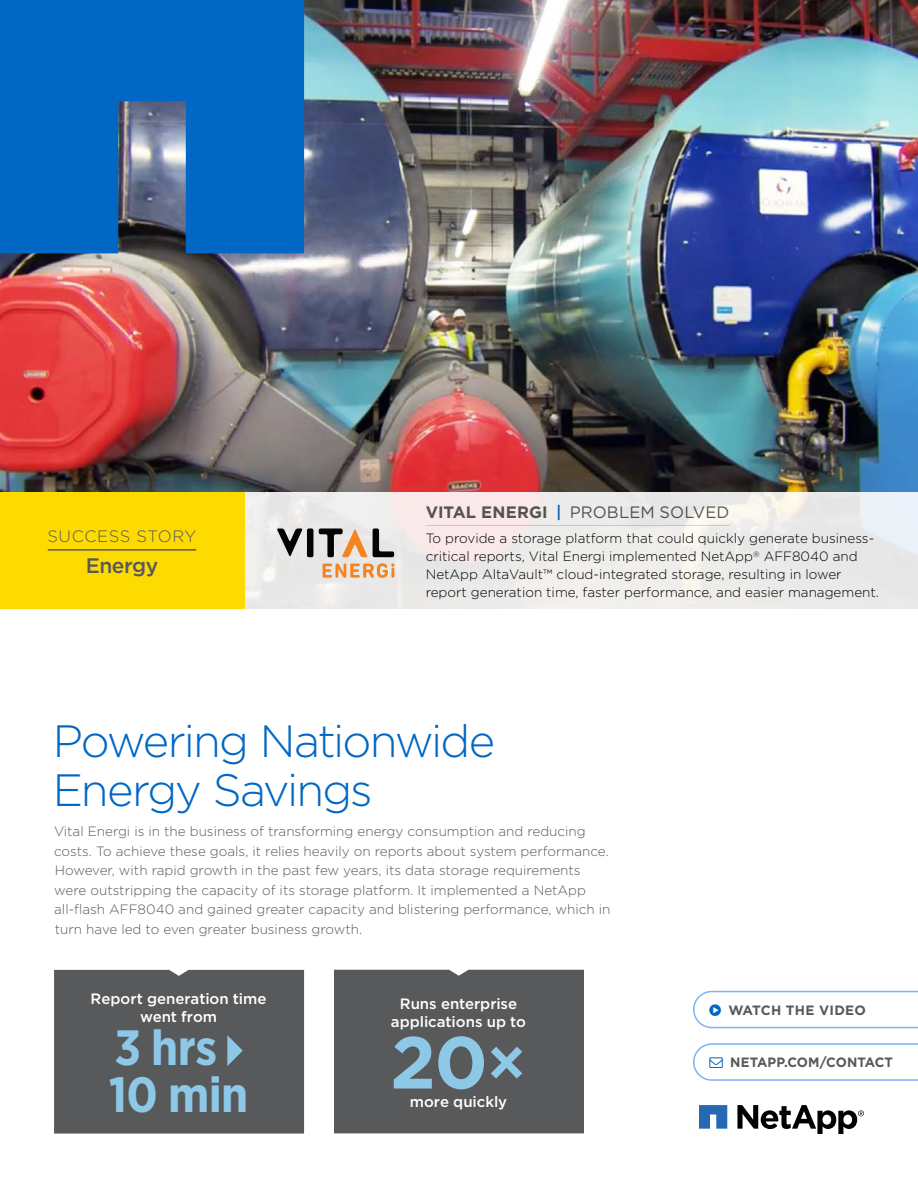
<style>
.page{position:relative;width:918px;height:1188px;background:#fff}
.page>*{position:absolute;margin:0;border:0;box-sizing:border-box;transform-origin:0 0}
.t1{font:700 73.5px "Gotham HTF";color:#8ec8e7}
.t2{font:700 49.5px/46.5px "Gotham Narrow";letter-spacing:-.01em;color:#8ec8e7}
.t3{font:300 45.3px/49.2px "Gotham HTF";letter-spacing:-.045em;color:#0067c5}
.t4{font:500 21px "Gotham HTF";letter-spacing:-.02em;color:#58595b}
.t5{font:16.5px "Gotham HTF";color:#58595b}
.t6{font:300 16.5px "Gotham HTF";letter-spacing:.03em;color:#58595b}
.t7{font:500 15px/18px "Gotham HTF";color:#fff;text-align:center}
.t8{font:300 13.5px/19.5px "Gotham HTF";color:#58595b}
.t9{font:300 13.5px/18px "Gotham HTF";color:#000}
.t10{font:700 13.5px "Gotham HTF";letter-spacing:.01em;color:#58595b}
.s1{font-weight:700}
.s2{font-weight:500;color:#0067c5}
.s3{font-family:"Gotham Narrow";font-weight:500}
</style>
<div class="page">
<img style="left:0;top:0;width:918px;height:492px">
<div style="left:244px;top:492px;width:674px;height:117px;background:linear-gradient(to bottom,#f0ebeb,#ecebe9)"></div>
<div style="left:54px;top:970px;width:250px;height:164px;background:#58595b"></div>
<div style="left:334px;top:970px;width:250px;height:163px;background:#58595b"></div>
<div style="left:0;top:492px;width:244px;height:117px;background:#fdda00"></div>
<hr style="left:48px;top:549px;width:148px;height:2px;background:#58595b">
<hr style="left:426px;top:525px;width:303px;height:1px;background:#d9d9d6">
<svg style="left:323px;top:563px;width:72px;height:15px"></svg>
<svg style="left:277px;top:528px;width:25px;height:28px"></svg>
<div style="left:307px;top:528px;width:6px;height:29px;background:#040303;border-radius:2px"></div>
<svg style="left:319px;top:528px;width:75px;height:29px"></svg>
<svg style="left:699px;top:1105px;width:28px;height:24px"></svg>
<svg style="left:737px;top:1105px;width:127px;height:29px"></svg>
<svg style="left:0;top:0;width:304px;height:253px;fill:#0067c5"></svg>
<svg style="left:693px;top:1043px;width:225px;height:38px"></svg>
<svg style="left:693px;top:991px;width:225px;height:37px"></svg>
<p class="t6" style="left:48px;top:527px;width:150px">SUCCESS STORY</p>
<h3 class="t4" style="left:86px;top:554px;width:74px">Energy</h3>
<p class="t5" style="left:426px;top:503px;width:305px"><span class="s1">VITAL ENERGI</span> <span class="s2">|</span> PROBLEM SOLVED</p>
<p class="t9" style="left:426px;top:529px;width:455px">To provide a storage platform that could quickly generate business&shy;critical reports, Vital Energi implemented NetApp<sup>®</sup> AFF8040 and NetApp AltaVault™ cloud-integrated storage, resulting in lower report generation time, faster performance, and easier management.</p>
<h3 class="t3" style="left:53px;top:716px;width:444px">Powering Nationwide<br>Energy Savings</h3>
<p class="t8" style="left:54px;top:822px;width:558px">Vital Energi is in the business of transforming energy consumption and reducing costs. To achieve these goals, it relies heavily on reports about system performance.<br>However, with rapid growth in the past few years, its data storage requirements were outstripping the capacity of its storage platform. It implemented a NetApp all-flash AFF8040 and gained greater capacity and blistering performance, which in turn have led to even greater business growth.</p>
<p class="t7" style="left:91px;top:989px;width:177px">Report generation time went from</p>
<h2 class="t2" style="left:109px;top:1024px;width:141px">3 hrs<br>10 min</h2>
<p class="t7" style="left:391px;top:994px;width:137px">Runs enterprise applications up to</p>
<h1 class="t1" style="left:390px;top:1020px;width:138px">20<span class="s3">×</span></h1>
<p class="t7" style="left:410px;top:1092px;width:99px">more quickly</p>
<p class="t10" style="left:728px;top:1002px;width:139px">WATCH THE VIDEO</p>
<p class="t10" style="left:730px;top:1055px;width:164px">NETAPP.COM/CONTACT</p>
</div>
